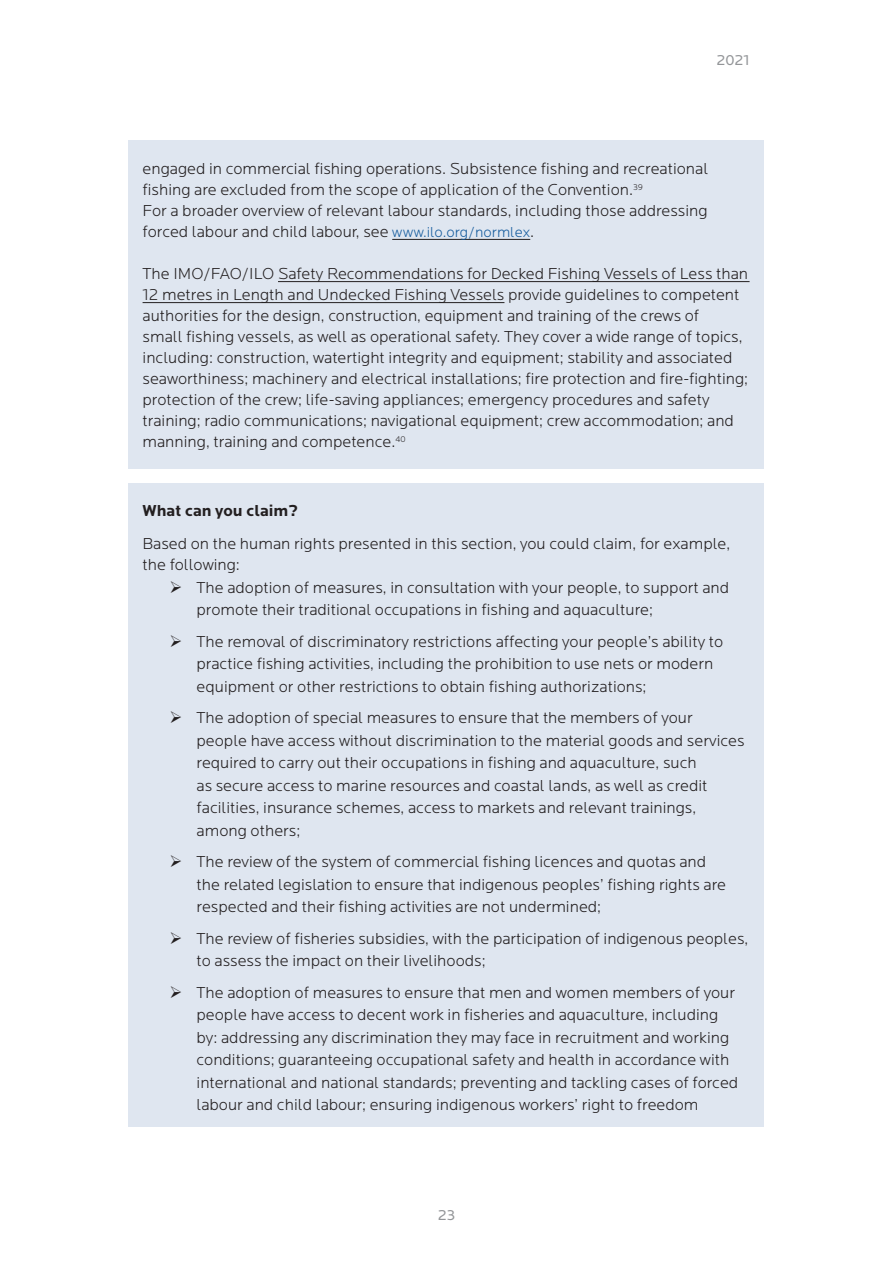
<style>
.page{position:relative;width:893px;height:1263px;background:#fff}
.page>*{position:absolute;margin:0;border:0;box-sizing:border-box;transform-origin:0 0}
.Locator_P{font:300 16.5px/22.5px "Locator";color:#231f20}
.Heading_4{font:700 16.5px "Locator";color:#231f20}
.t1{font:15px "Locator";color:#939598}
.s1{font-size:15px;color:#175d9e}
</style>
<div class="page">
<div style="left:128px;top:140px;width:636px;height:328px;background:#dfe6f0"></div>
<div style="left:128px;top:483px;width:636px;height:643px;background:#dfe6f0"></div>
<hr style="left:392px;top:239px;width:138px;height:1px;background:#231f20">
<hr style="left:278px;top:281px;width:472px;height:1px;background:#231f20">
<hr style="left:143px;top:302px;width:361px;height:1px;background:#231f20">
<p class="t1" style="left:717px;top:52px;width:34px">2021</p>
<p class="Locator_P" style="left:143px;top:159px;width:567px;line-height:21px">engaged in commercial fishing operations. Subsistence fishing and recreational fishing are excluded from the scope of application of the Convention.<sup>39</sup></p>
<p class="Locator_P" style="left:143px;top:201px;width:567px;line-height:21px">For a broader overview of relevant labour standards, including those addressing forced labour and child labour, see <span class="s1">www.ilo.org/normlex</span>.</p>
<p class="Locator_P" style="left:143px;top:264px;width:607px;line-height:21px">The IMO/FAO/ILO Safety Recommendations for Decked Fishing Vessels of Less than 12 metres in Length and Undecked Fishing Vessels provide guidelines to competent authorities for the design, construction, equipment and training of the crews of<br>small fishing vessels, as well as operational safety. They cover a wide range of topics, including: construction, watertight integrity and equipment; stability and associated seaworthiness; machinery and electrical installations; fire protection and fire-fighting; protection of the crew; life-saving appliances; emergency procedures and safety training; radio communications; navigational equipment; crew accommodation; and manning, training and competence.<sup>40</sup></p>
<p class="Heading_4" style="left:143px;top:501px;width:157px">What can you claim?</p>
<p class="Locator_P" style="left:143px;top:534px;width:589px;line-height:21px">Based on the human rights presented in this section, you could claim, for example, the following:</p>
<p class="Locator_P" style="left:197px;top:577px;width:534px;text-indent:-27px">➢ The adoption of measures, in consultation with your people, to support and promote their traditional occupations in fishing and aquaculture;</p>
<p class="Locator_P" style="left:197px;top:631px;width:528px;text-indent:-27px">➢ The removal of discriminatory restrictions affecting your people’s ability to practice fishing activities, including the prohibition to use nets or modern equipment or other restrictions to obtain fishing authorizations;</p>
<p class="Locator_P" style="left:197px;top:707px;width:550px;text-indent:-27px">➢ The adoption of special measures to ensure that the members of your people have access without discrimination to the material goods and services required to carry out their occupations in fishing and aquaculture, such<br>as secure access to marine resources and coastal lands, as well as credit facilities, insurance schemes, access to markets and relevant trainings, among others;</p>
<p class="Locator_P" style="left:197px;top:851px;width:531px;text-indent:-27px">➢ The review of the system of commercial fishing licences and quotas and the related legislation to ensure that indigenous peoples’ fishing rights are respected and their fishing activities are not undermined;</p>
<p class="Locator_P" style="left:197px;top:928px;width:553px;text-indent:-27px">➢ The review of fisheries subsidies, with the participation of indigenous peoples, to assess the impact on their livelihoods;</p>
<p class="Locator_P" style="left:197px;top:982px;width:543px;text-indent:-27px">➢ The adoption of measures to ensure that men and women members of your people have access to decent work in fisheries and aquaculture, including by: addressing any discrimination they may face in recruitment and working conditions; guaranteeing occupational safety and health in accordance with international and national standards; preventing and tackling cases of forced labour and child labour; ensuring indigenous workers’ right to freedom</p>
<p class="t1" style="left:438px;top:1207px;width:19px">23</p>
</div>
